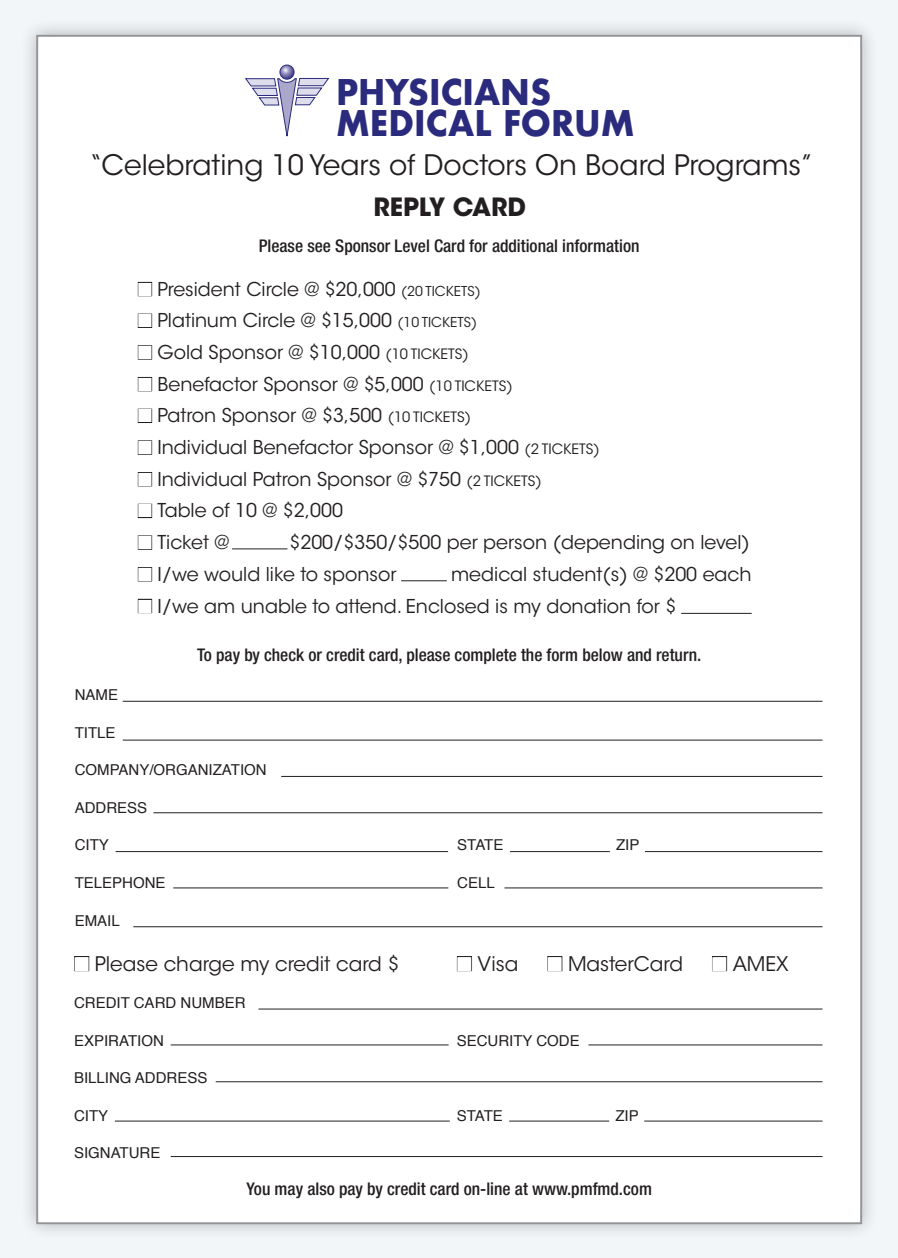
<style>
.page{position:relative;width:898px;height:1258px;background:#fff}
.page>*{position:absolute;margin:0;border:0;box-sizing:border-box;transform-origin:0 0}
.t1{font:700 34.5px/30.8px "Futura";color:#2b2b7d;scale:.95 1}
.t2{font:28px "ITC Avant Garde Std";color:#231f20}
.t3{font:700 25px "ITC Avant Garde Std";color:#231f20}
.t4{font:20px "ITC Avant Garde Std";color:#231f20}
.t5{font:19px "ITC Avant Garde Std";color:#231f20}
.t6{font:500 condensed 17.5px "Helvetica Neue";color:#231f20}
.t7{font:15px "Helvetica";color:#231f20}
.s1{color:#fff}
.s2{font-size:13.5px}
.s3{font-size:14.25px}
</style>
<div class="page">
<div style="left:0;top:0;width:898px;height:1257px;background:#f2f6f9"></div>
<div style="left:20px;top:19px;width:858px;height:1221px;background:#231f20;opacity:.3"></div>
<div style="left:36px;top:35px;width:826px;height:1189px;background:#fff;border:2px solid #939598"></div>
<svg style="left:280px;top:65px;width:14px;height:14px"></svg>
<div style="left:280px;top:65px;width:14px;height:14px;border:1px solid #2b2b7d;border-radius:50%"></div>
<svg style="left:245px;top:78px;width:84px;height:59px"></svg>
<hr style="left:123px;top:701px;width:699px;height:1px;background:#231f20">
<hr style="left:123px;top:739px;width:699px;height:1px;background:#231f20">
<hr style="left:153px;top:812px;width:669px;height:1px;background:#231f20">
<hr style="left:133px;top:926px;width:689px;height:1px;background:#231f20">
<hr style="left:645px;top:851px;width:177px;height:1px;background:#231f20">
<hr style="left:504px;top:887px;width:318px;height:1px;background:#231f20">
<hr style="left:173px;top:887px;width:275px;height:1px;background:#231f20">
<hr style="left:510px;top:851px;width:100px;height:1px;background:#231f20">
<hr style="left:116px;top:851px;width:332px;height:1px;background:#231f20">
<hr style="left:281px;top:776px;width:541px;height:1px;background:#231f20">
<div style="left:138px;top:282px;width:14px;height:14px;border:1px solid #231f20"></div>
<div style="left:138px;top:313px;width:14px;height:15px;border:1px solid #231f20"></div>
<div style="left:138px;top:345px;width:14px;height:14px;border:1px solid #231f20"></div>
<div style="left:138px;top:377px;width:14px;height:14px;border:1px solid #231f20"></div>
<div style="left:138px;top:408px;width:14px;height:15px;border:1px solid #231f20"></div>
<div style="left:138px;top:440px;width:14px;height:15px;border:1px solid #231f20"></div>
<div style="left:138px;top:472px;width:14px;height:14px;border:1px solid #231f20"></div>
<div style="left:138px;top:503px;width:14px;height:15px;border:1px solid #231f20"></div>
<div style="left:138px;top:535px;width:14px;height:15px;border:1px solid #231f20"></div>
<div style="left:138px;top:567px;width:14px;height:14px;border:1px solid #231f20"></div>
<div style="left:138px;top:599px;width:14px;height:14px;border:1px solid #231f20"></div>
<hr style="left:232px;top:548px;width:55px;height:1px;background:#231f20">
<hr style="left:401px;top:580px;width:46px;height:1px;background:#231f20">
<hr style="left:681px;top:613px;width:70px;height:1px;background:#231f20">
<div style="left:74px;top:956px;width:15px;height:15px;border:1px solid #231f20"></div>
<div style="left:457px;top:956px;width:15px;height:15px;border:1px solid #231f20"></div>
<div style="left:547px;top:956px;width:15px;height:15px;border:1px solid #231f20"></div>
<div style="left:712px;top:956px;width:15px;height:15px;border:1px solid #231f20"></div>
<hr style="left:258px;top:1008px;width:564px;height:1px;background:#231f20">
<hr style="left:588px;top:1044px;width:234px;height:1px;background:#231f20">
<hr style="left:171px;top:1044px;width:277px;height:1px;background:#231f20">
<hr style="left:171px;top:1156px;width:651px;height:1px;background:#231f20">
<hr style="left:216px;top:1081px;width:606px;height:1px;background:#231f20">
<hr style="left:644px;top:1120px;width:178px;height:1px;background:#231f20">
<hr style="left:509px;top:1120px;width:100px;height:1px;background:#231f20">
<hr style="left:115px;top:1120px;width:335px;height:1px;background:#231f20">
<h1 class="t1" style="left:336px;top:77px;width:316px">PHYSICIANS<br>MEDICAL FORUM</h1>
<h2 class="t2" style="left:90px;top:147px;width:725px">“Celebrating 10 Years of Doctors On Board Programs”</h2>
<h3 class="t3" style="left:373px;top:190px;width:154px">REPLY CARD</h3>
<p class="t6" style="left:259px;top:235px;width:382px">Please see Sponsor Level Card for additional information</p>
<p class="t5" style="left:138px;top:277px;width:344px"><span class="s1">■</span> President Circle @ $20,000 <span class="s2">(20 TICKETS)</span></p>
<p class="t5" style="left:138px;top:309px;width:341px"><span class="s1">■</span> Platinum Circle @ $15,000 <span class="s2">(10 TICKETS)</span></p>
<p class="t5" style="left:138px;top:340px;width:332px"><span class="s1">■</span> Gold Sponsor @ $10,000 <span class="s3">(10 TICKETS)</span></p>
<p class="t5" style="left:138px;top:372px;width:376px"><span class="s1">■</span> Benefactor Sponsor @ $5,000 <span class="s3">(10 TICKETS)</span></p>
<p class="t5" style="left:138px;top:404px;width:335px"><span class="s1">■</span> Patron Sponsor @ $3,500 <span class="s3">(10 TICKETS)</span></p>
<p class="t5" style="left:138px;top:436px;width:463px"><span class="s1">■</span> Individual Benefactor Sponsor @ $1,000 <span class="s3">(2 TICKETS)</span></p>
<p class="t5" style="left:138px;top:467px;width:405px"><span class="s1">■</span> Individual Patron Sponsor @ $750 <span class="s3">(2 TICKETS)</span></p>
<p class="t5" style="left:138px;top:499px;width:207px"><span class="s1">■</span> Table of 10 @ $2,000</p>
<p class="t5" style="left:138px;top:531px;width:93px"><span class="s1">■</span> Ticket @</p>
<p class="t5" style="left:289px;top:531px;width:462px">$200/$350/$500 per person (depending on level)</p>
<p class="t5" style="left:138px;top:562px;width:260px"><span class="s1">■</span> I/we would like to sponsor</p>
<p class="t5" style="left:451px;top:562px;width:302px">medical student(s) @ $200 each</p>
<p class="t5" style="left:138px;top:594px;width:540px"><span class="s1">■</span> I/we am unable to attend. Enclosed is my donation for $</p>
<p class="t6" style="left:197px;top:644px;width:506px">To pay by check or credit card, please complete the form below and return.</p>
<p class="t7" style="left:75px;top:683px;width:45px">NAME</p>
<p class="t7" style="left:75px;top:721px;width:42px">TITLE</p>
<p class="t7" style="left:75px;top:758px;width:193px">COMPANY/ORGANIZATION</p>
<p class="t7" style="left:75px;top:796px;width:74px">ADDRESS</p>
<p class="t7" style="left:75px;top:833px;width:36px">CITY</p>
<p class="t7" style="left:457px;top:833px;width:48px">STATE</p>
<p class="t7" style="left:616px;top:833px;width:25px">ZIP</p>
<p class="t7" style="left:75px;top:871px;width:92px">TELEPHONE</p>
<p class="t7" style="left:457px;top:871px;width:39px">CELL</p>
<p class="t7" style="left:75px;top:908px;width:47px">EMAIL</p>
<p class="t4" style="left:74px;top:951px;width:327px"><span class="s1">■</span> Please charge my credit card $</p>
<p class="t4" style="left:457px;top:951px;width:63px"><span class="s1">■</span> Visa</p>
<p class="t4" style="left:547px;top:951px;width:137px"><span class="s1">■</span> MasterCard</p>
<p class="t4" style="left:712px;top:951px;width:78px"><span class="s1">■</span> AMEX</p>
<p class="t7" style="left:74px;top:991px;width:173px">CREDIT CARD NUMBER</p>
<p class="t7" style="left:74px;top:1028px;width:91px">EXPIRATION</p>
<p class="t7" style="left:457px;top:1028px;width:125px">SECURITY CODE</p>
<p class="t7" style="left:74px;top:1066px;width:135px">BILLING ADDRESS</p>
<p class="t7" style="left:74px;top:1103px;width:36px">CITY</p>
<p class="t7" style="left:457px;top:1103px;width:48px">STATE</p>
<p class="t7" style="left:615px;top:1103px;width:25px">ZIP</p>
<p class="t7" style="left:74px;top:1141px;width:88px">SIGNATURE</p>
<p class="t6" style="left:246px;top:1178px;width:407px">You may also pay by credit card on-line at www.pmfmd.com</p>
</div>
